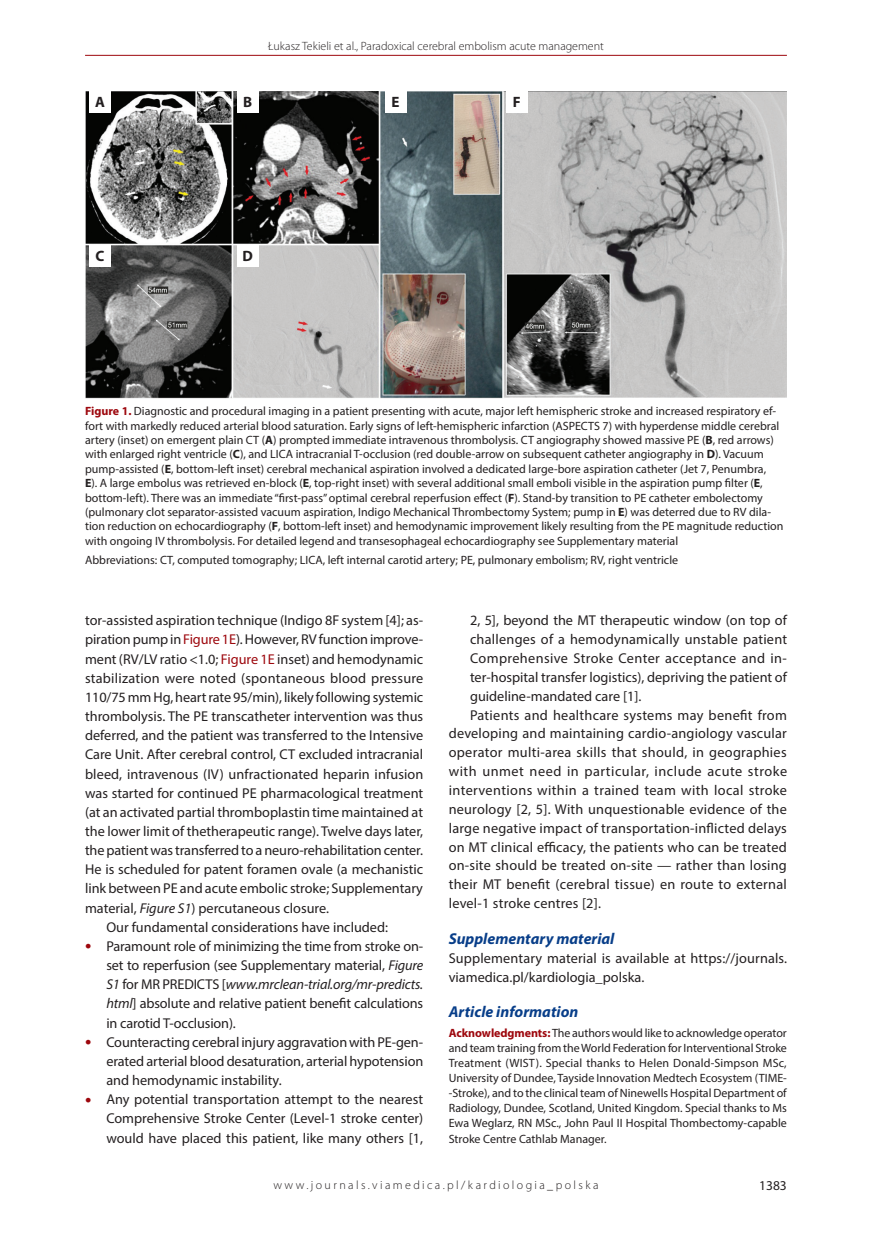
<style>
.page{position:relative;width:872px;height:1234px;background:#fff}
.page>*{position:absolute;margin:0;border:0;box-sizing:border-box;transform-origin:0 0}
.t1{font:italic 700 15.75px "Myriad Pro";color:#083e89}
.t2{font:700 15px "Myriad Pro";color:#231f20}
.t3{font:14.25px/19.2px "Myriad Pro";color:#231f20;text-align:justify}
.t4{font:14.25px "Myriad Pro";letter-spacing:.02em;color:#231f20}
.t5{font:14.25px "Myriad Pro";letter-spacing:.025em;color:#231f20}
.t6{font:14.25px "Myriad Pro";letter-spacing:.035em;color:#231f20}
.t7{font:13.5px "Myriad Pro";color:#231f20}
.t8{font:12px/14.4px "Myriad Pro";color:#231f20}
.t9{font:300 12px "Myriad Pro";color:#231f20}
.t10{font:300 12px "Myriad Pro";letter-spacing:.2em;color:#231f20}
.s1{font-weight:700;color:#9d070d}
.s2{font-weight:700}
.s3{color:#9d070d}
.s4{font-style:italic}
.s5{font-size:22.5px;color:#9d070d}
</style>
<div class="page">
<hr style="left:85px;top:55px;width:702px;height:1px;background:#9d070d">
<img style="left:85px;top:91px;width:702px;height:307px">
<div style="left:89px;top:91px;width:22px;height:22px;background:#fff"></div>
<div style="left:237px;top:91px;width:21px;height:22px;background:#fff"></div>
<div style="left:385px;top:91px;width:21px;height:22px;background:#fff"></div>
<div style="left:506px;top:91px;width:21px;height:22px;background:#fff"></div>
<div style="left:89px;top:245px;width:22px;height:21px;background:#fff"></div>
<div style="left:237px;top:245px;width:21px;height:21px;background:#fff"></div>
<p class="t9" style="left:268px;top:40px;width:337px">Łukasz Tekieli et al., Paradoxical cerebral embolism acute management</p>
<p class="t2" style="left:95px;top:92px;width:11px">A</p>
<p class="t2" style="left:243px;top:92px;width:11px">B</p>
<p class="t2" style="left:391px;top:92px;width:10px">E</p>
<p class="t2" style="left:513px;top:92px;width:9px">F</p>
<p class="t2" style="left:95px;top:246px;width:10px">C</p>
<p class="t2" style="left:242px;top:246px;width:12px">D</p>
<p class="t8" style="left:85px;top:403px;width:700px"><span class="s1">Figure 1.</span> Diagnostic and procedural imaging in a patient presenting with acute, major left hemispheric stroke and increased respiratory ef&shy;fort with markedly reduced arterial blood saturation. Early signs of left-hemispheric infarction (ASPECTS 7) with hyperdense middle cerebral artery (inset) on emergent plain CT (<span class="s2">A</span>) prompted immediate intravenous thrombolysis. CT angiography showed massive PE (<span class="s2">B</span>, red arrows) with enlarged right ventricle (<span class="s2">C</span>), and LICA intracranial T-occlusion (red double-arrow on subsequent catheter angiography in <span class="s2">D</span>). Vacuum pump-assisted (<span class="s2">E</span>, bottom-left inset) cerebral mechanical aspiration involved a dedicated large-bore aspiration catheter (Jet 7, Penumbra,<br><span class="s2">E</span>). A large embolus was retrieved en-block (<span class="s2">E</span>, top-right inset) with several additional small emboli visible in the aspiration pump filter (<span class="s2">E</span>, bottom-left). There was an immediate “first-pass” optimal cerebral reperfusion effect (<span class="s2">F</span>). Stand-by transition to PE catheter embolectomy (pulmonary clot separator-assisted vacuum aspiration, Indigo Mechanical Thrombectomy System; pump in <span class="s2">E</span>) was deterred due to RV dila&shy;tion reduction on echocardiography (<span class="s2">F</span>, bottom-left inset) and hemodynamic improvement likely resulting from the PE magnitude reduction with ongoing IV thrombolysis. For detailed legend and transesophageal echocardiography see Supplementary material</p>
<p class="t8" style="left:85px;top:552px;width:594px">Abbreviations: CT, computed tomography; LICA, left internal carotid artery; PE, pulmonary embolism; RV, right ventricle</p>
<p class="t3" style="left:85px;top:610px;width:339px">tor-assisted aspiration technique (Indigo 8F system [4]; as-</p>
<p class="t3" style="left:85px;top:629px;width:340px">piration pump in <span class="s3">Figure 1E</span>). However, RV function improve-</p>
<p class="t3" style="left:85px;top:649px;width:340px">ment (RV/LV ratio &lt;1.0; <span class="s3">Figure 1E</span> inset) and hemodynamic</p>
<p class="t3" style="left:85px;top:668px;width:340px">stabilization were noted (spontaneous blood pressure</p>
<p class="t3" style="left:85px;top:687px;width:340px">110/75 mm Hg, heart rate 95/min), likely following systemic</p>
<p class="t3" style="left:85px;top:706px;width:340px">thrombolysis. The PE transcatheter intervention was thus</p>
<p class="t3" style="left:85px;top:725px;width:340px">deferred, and the patient was transferred to the Intensive</p>
<p class="t3" style="left:85px;top:744px;width:340px">Care Unit. After cerebral control, CT excluded intracranial</p>
<p class="t3" style="left:85px;top:763px;width:340px">bleed, intravenous (IV) unfractionated heparin infusion</p>
<p class="t3" style="left:85px;top:782px;width:340px">was started for continued PE pharmacological treatment</p>
<p class="t3" style="left:85px;top:802px;width:339px">(at an activated partial thromboplastin time maintained at</p>
<p class="t3" style="left:85px;top:821px;width:340px">the lower limit of thetherapeutic range). Twelve days later,</p>
<p class="t3" style="left:85px;top:840px;width:339px">the patient was transferred to a neuro-rehabilitation center.</p>
<p class="t3" style="left:85px;top:859px;width:340px">He is scheduled for patent foramen ovale (a mechanistic</p>
<p class="t3" style="left:85px;top:878px;width:339px">link between PE and acute embolic stroke; Supplementary</p>
<p class="t3" style="left:85px;top:897px;width:245px">material, <span class="s4">Figure S1</span>) percutaneous closure.</p>
<p class="t3" style="left:106px;top:916px;width:283px">Our fundamental considerations have included:</p>
<p class="t3" style="left:106px;top:936px;width:318px;text-indent:-21px"><span class="s5">•</span> Paramount role of minimizing the time from stroke on&shy;set to reperfusion (see Supplementary material, <span class="s4">Figure S1</span> for MR PREDICTS [<span class="s4">www.mrclean-trial.org/mr-predicts. html</span>] absolute and relative patient benefit calculations in carotid T-occlusion).</p>
<p class="t3" style="left:106px;top:1031px;width:318px;text-indent:-21px"><span class="s5">•</span> Counteracting cerebral injury aggravation with PE-gen&shy;erated arterial blood desaturation, arterial hypotension and hemodynamic instability.</p>
<p class="t3" style="left:106px;top:1089px;width:318px;text-indent:-21px"><span class="s5">•</span> Any potential transportation attempt to the nearest Comprehensive Stroke Center (Level-1 stroke center) would have placed this patient, like many others [1,</p>
<p class="t3" style="left:470px;top:610px;width:318px">2, 5], beyond the MT therapeutic window (on top of</p>
<p class="t3" style="left:470px;top:629px;width:319px">challenges of a hemodynamically unstable patient</p>
<p class="t5" style="left:470px;top:649px;width:318px">Comprehensive Stroke Center acceptance and in-</p>
<p class="t3" style="left:470px;top:667px;width:318px">ter-hospital transfer logistics), depriving the patient of</p>
<p class="t3" style="left:470px;top:686px;width:173px">guideline-mandated care [1].</p>
<p class="t4" style="left:470px;top:705px;width:318px">Patients and healthcare systems may benefit from</p>
<p class="t3" style="left:449px;top:723px;width:340px">developing and maintaining cardio-angiology vascular</p>
<p class="t4" style="left:449px;top:743px;width:339px">operator multi-area skills that should, in geographies</p>
<p class="t6" style="left:449px;top:762px;width:340px">with unmet need in particular, include acute stroke</p>
<p class="t5" style="left:449px;top:781px;width:340px">interventions within a trained team with local stroke</p>
<p class="t3" style="left:449px;top:799px;width:340px">neurology [2, 5]. With unquestionable evidence of the</p>
<p class="t3" style="left:449px;top:817px;width:340px">large negative impact of transportation-inflicted delays</p>
<p class="t3" style="left:449px;top:836px;width:339px">on MT clinical efficacy, the patients who can be treated</p>
<p class="t3" style="left:449px;top:855px;width:340px">on-site should be treated on-site — rather than losing</p>
<p class="t4" style="left:449px;top:875px;width:340px">their MT benefit (cerebral tissue) en route to external</p>
<p class="t3" style="left:449px;top:893px;width:154px">level-1 stroke centres [2].</p>
<p class="t1" style="left:449px;top:928px;width:167px">Supplementary material</p>
<p class="t3" style="left:449px;top:948px;width:340px">Supplementary material is available at https://journals. viamedica.pl/kardiologia_polska.</p>
<p class="t1" style="left:449px;top:1001px;width:131px">Article information</p>
<p class="t8" style="left:449px;top:1024px;width:340px;line-height:15.1px;text-align:justify"><span class="s1">Acknowledgments:</span> The authors would like to acknowledge operator and team training from the World Federation for Interventional Stroke Treatment (WIST). Special thanks to Helen Donald-Simpson MSc, University of Dundee, Tayside Innovation Medtech Ecosystem (TIME--Stroke), and to the clinical team of Ninewells Hospital Department of Radiology, Dundee, Scotland, United Kingdom. Special thanks to Ms Ewa Weglarz, RN MSc., John Paul II Hospital Thombectomy-capable Stroke Centre Cathlab Manager.</p>
<p class="t10" style="left:273px;top:1177px;width:327px">www.journals.viamedica.pl/kardiologia_polska</p>
<p class="t7" style="left:759px;top:1176px;width:29px">1383</p>
</div>
